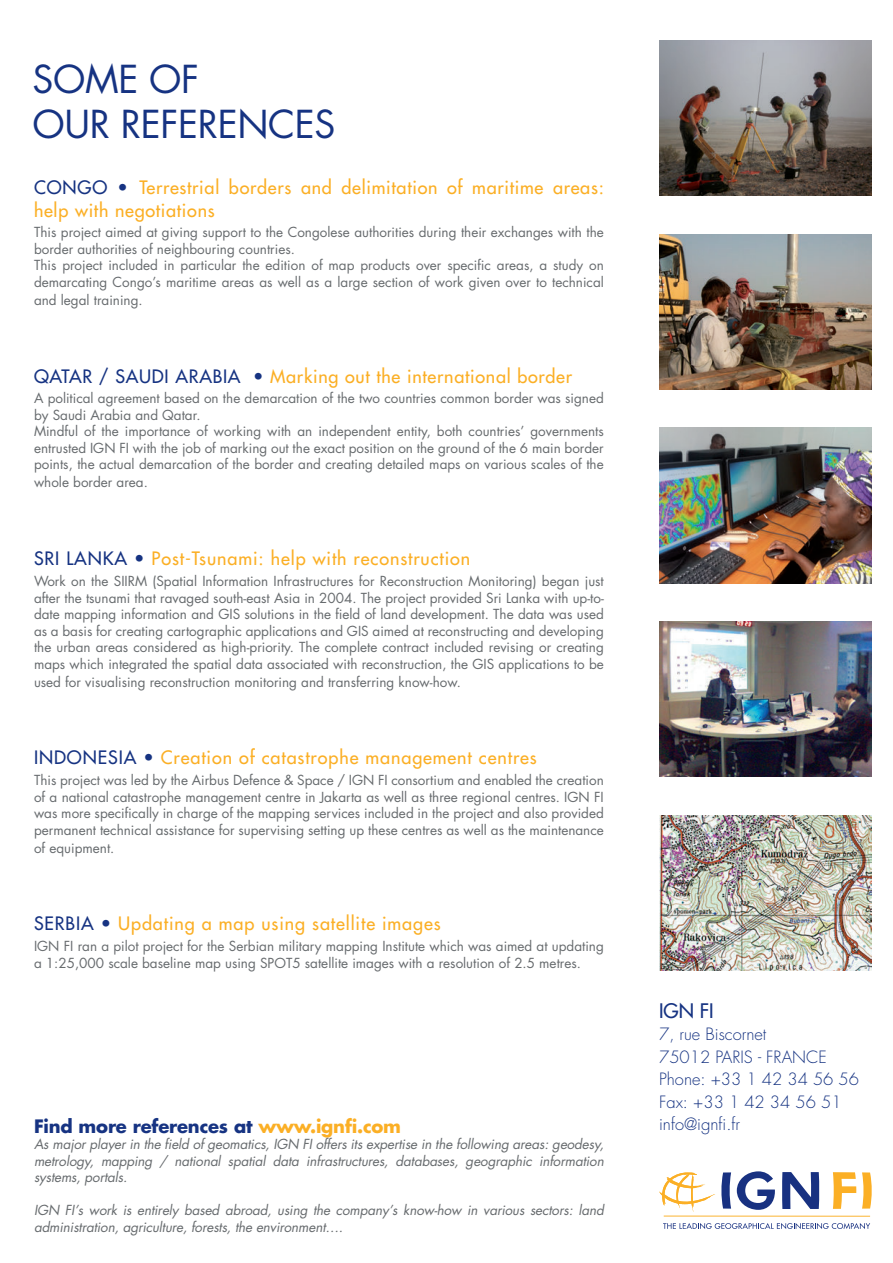
<style>
.page{position:relative;width:893px;height:1263px;background:#fff}
.page>*{position:absolute;margin:0;border:0;box-sizing:border-box;transform-origin:0 0}
.t1{font:37.5px/45px "Futura";letter-spacing:-.01em;color:#163382}
.t2{font:19.5px "Futura";color:#163382}
.t3{font:18px/22.5px "Futura";letter-spacing:.05em;color:#fbaf25}
.t4{font:700 18px "Futura";letter-spacing:-.01em;color:#163382}
.t5{font:300 16.5px/22.5px "Futura";color:#163382}
.t6{font:13.5px/16.5px "Futura";color:#676b6e}
.t7{font:italic 13.5px/16.5px "Futura";letter-spacing:-.01em;color:#676b6e;text-align:justify}
.s1{color:#163382}
.s2{color:#fbaf25}
</style>
<div class="page">
<img style="left:659px;top:621px;width:213px;height:156px">
<img style="left:659px;top:815px;width:213px;height:156px">
<img style="left:659px;top:41px;width:213px;height:155px">
<img style="left:659px;top:428px;width:213px;height:155px">
<img style="left:659px;top:234px;width:213px;height:155px">
<hr style="left:664px;top:1215px;width:206px;height:2px;background:#fbaf25">
<svg style="left:663px;top:1223px;width:207px;height:6px"></svg>
<svg style="left:721px;top:1172px;width:10px;height:36px"></svg>
<svg style="left:737px;top:1171px;width:38px;height:39px"></svg>
<svg style="left:782px;top:1172px;width:37px;height:37px"></svg>
<svg style="left:833px;top:1172px;width:23px;height:37px"></svg>
<svg style="left:862px;top:1172px;width:10px;height:36px"></svg>
<svg style="left:659px;top:1172px;width:56px;height:40px"></svg>
<h1 class="t1" style="left:33px;top:56px;width:304px">SOME OF<br>OUR REFERENCES</h1>
<h3 class="t3" style="left:34px;top:176px;width:571px"><span class="s1">CONGO •</span> Terrestrial borders and delimitation of maritime areas: help with negotiations</h3>
<p class="t6" style="left:34px;top:224px;width:571px">This project aimed at giving support to the Congolese authorities during their exchanges with the border authorities of neighbouring countries.<br>This project included in particular the edition of map products over specific areas, a study on demarcating Congo’s maritime areas as well as a large section of work given over to technical</p>
<p class="t6" style="left:34px;top:291px;width:110px">and legal training.</p>
<h3 class="t3" style="left:34px;top:365px;width:540px"><span class="s1">QATAR / SAUDI ARABIA •</span> Marking out the international border</h3>
<p class="t6" style="left:34px;top:390px;width:571px">A political agreement based on the demarcation of the two countries common border was signed by Saudi Arabia and Qatar.<br>Mindful of the importance of working with an independent entity, both countries’ governments entrusted IGN FI with the job of marking out the exact position on the ground of the 6 main border points, the actual demarcation of the border and creating detailed maps on various scales of the</p>
<p class="t6" style="left:34px;top:474px;width:115px">whole border area.</p>
<h3 class="t3" style="left:34px;top:547px;width:438px"><span class="s1">SRI LANKA •</span> Post-Tsunami: help with reconstruction</h3>
<p class="t6" style="left:34px;top:573px;width:571px;text-align:justify">Work on the SIIRM (Spatial Information Infrastructures for Reconstruction Monitoring) began just after the tsunami that ravaged south-east Asia in 2004. The project provided Sri Lanka with up-to&shy;date mapping information and GIS solutions in the field of land development. The data was used as a basis for creating cartographic applications and GIS aimed at reconstructing and developing the urban areas considered as high-priority. The complete contract included revising or creating maps which integrated the spatial data associated with reconstruction, the GIS applications to be</p>
<p class="t6" style="left:34px;top:673px;width:428px">used for visualising reconstruction monitoring and transferring know-how.</p>
<h3 class="t3" style="left:34px;top:746px;width:504px"><span class="s1">INDONESIA •</span> Creation of catastrophe management centres</h3>
<p class="t6" style="left:34px;top:772px;width:571px;text-align:justify">This project was led by the Airbus Defence &amp; Space / IGN FI consortium and enabled the creation of a national catastrophe management centre in Jakarta as well as three regional centres. IGN FI was more specifically in charge of the mapping services included in the project and also provided permanent technical assistance for supervising setting up these centres as well as the maintenance</p>
<p class="t6" style="left:34px;top:839px;width:82px">of equipment.</p>
<h3 class="t3" style="left:34px;top:912px;width:408px"><span class="s1">SERBIA •</span> Updating a map using satellite images</h3>
<p class="t6" style="left:34px;top:938px;width:571px">IGN FI ran a pilot project for the Serbian military mapping Institute which was aimed at updating a 1:25,000 scale baseline map using SPOT5 satellite images with a resolution of 2.5 metres.</p>
<h3 class="t4" style="left:34px;top:1114px;width:369px">Find more references at <span class="s2">www.ignfi.com</span></h3>
<p class="t7" style="left:34px;top:1136px;width:571px">As major player in the field of geomatics, IGN FI offers its expertise in the following areas: geodesy, metrology, mapping / national spatial data infrastructures, databases, geographic information systems, portals.</p>
<p class="t7" style="left:34px;top:1202px;width:571px">IGN FI’s work is entirely based abroad, using the company’s know-how in various sectors: land administration, agriculture, forests, the environment….</p>
<h2 class="t2" style="left:659px;top:998px;width:56px">IGN FI</h2>
<p class="t5" style="left:659px;top:1023px;width:201px">7, rue Biscornet<br>75012 PARIS - FRANCE<br>Phone: +33 1 42 34 56 56<br>Fax: +33 1 42 34 56 51 info@ignfi.fr</p>
</div>
